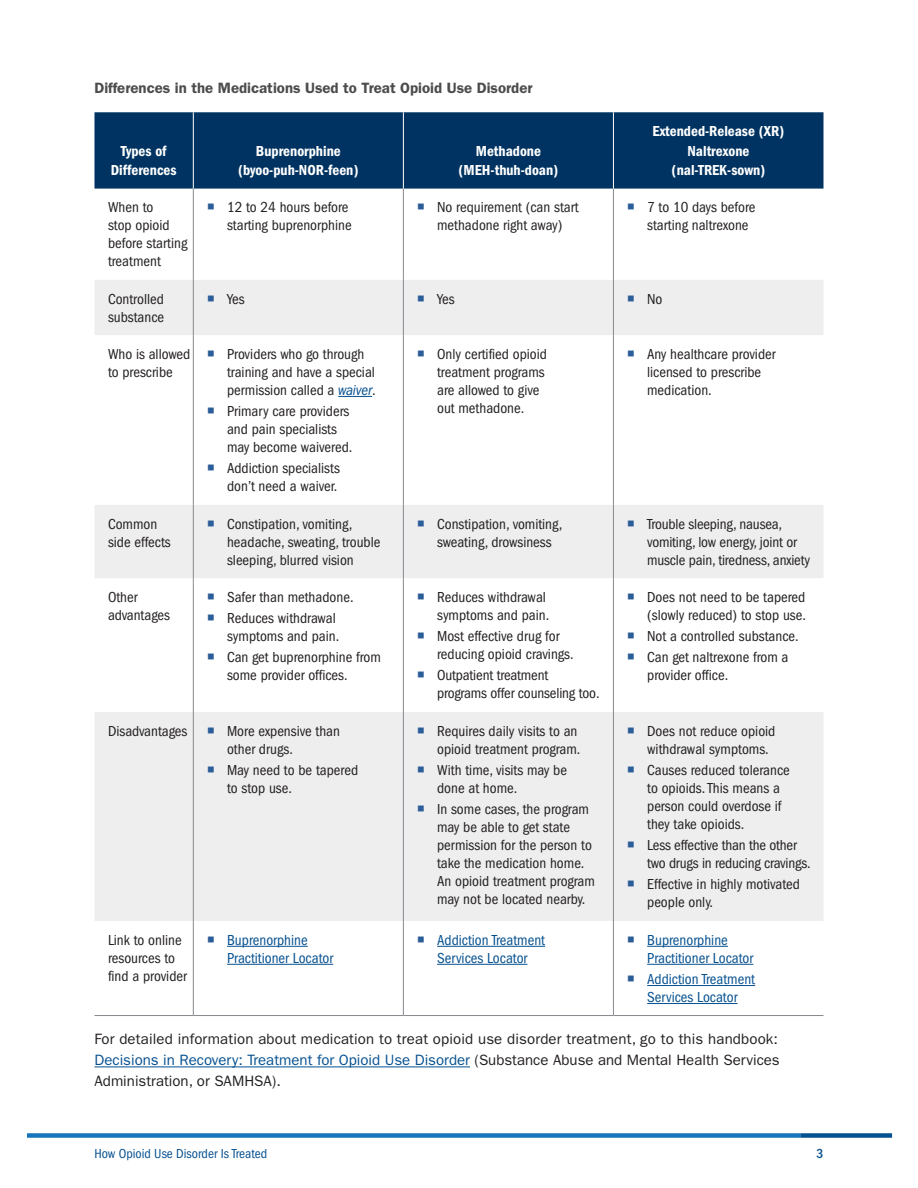
<style>
.page{position:relative;width:918px;height:1188px;background:#fff}
.page>*{position:absolute;margin:0;border:0;box-sizing:border-box;transform-origin:0 0}
.t1{font:condensed 15px/18px "ITC Franklin Gothic Std";color:#231f20}
.t2{font:15px/21px "ITC Franklin Gothic Std";color:#231f20;text-align:justify}
.t3{font:condensed 15px/18px "ITC Franklin Gothic Std";color:#065190}
.t4{font:15px/19.5px "ITC Franklin Gothic Std Dm Cd";color:#fff;text-align:center}
.t5{font:600 15px "ITC Franklin Gothic Std";color:#4b4c4d}
.t6{font:condensed 13.5px "ITC Franklin Gothic Std";color:#065190}
.t7{font:500 condensed 13.5px "ITC Franklin Gothic Std";color:#065190}
.s1{font-style:italic;color:#065190}
.s2{color:#065190}
</style>
<div class="page">
<div style="left:27px;top:1133px;width:773px;height:5px;background:#1576bd"></div>
<div style="left:800px;top:1133px;width:92px;height:5px;background:#065190"></div>
<hr style="left:94px;top:1067px;width:376px;height:1px;background:#065190">
<div style="left:94px;top:112px;width:730px;height:77px;background:#003361"></div>
<svg style="left:95px;top:280px;width:728px;height:641px;fill:#eeeeef"></svg>
<svg style="left:192px;top:921px;width:632px;height:95px"></svg>
<hr style="left:94px;top:1015px;width:99px;height:1px;background:#868a8e">
<hr style="left:193px;top:1015px;width:210px;height:1px;background:#868a8e">
<hr style="left:403px;top:1015px;width:210px;height:1px;background:#868a8e">
<hr style="left:613px;top:1015px;width:210px;height:1px;background:#868a8e">
<hr style="left:193px;top:189px;width:1px;height:91px;background:#868a8e">
<hr style="left:403px;top:189px;width:1px;height:91px;background:#868a8e">
<hr style="left:613px;top:189px;width:1px;height:91px;background:#868a8e">
<hr style="left:193px;top:280px;width:1px;height:55px;background:#868a8e">
<hr style="left:403px;top:280px;width:1px;height:55px;background:#868a8e">
<hr style="left:613px;top:280px;width:1px;height:55px;background:#868a8e">
<hr style="left:193px;top:335px;width:1px;height:170px;background:#868a8e">
<hr style="left:403px;top:335px;width:1px;height:170px;background:#868a8e">
<hr style="left:613px;top:335px;width:1px;height:170px;background:#868a8e">
<hr style="left:193px;top:505px;width:1px;height:73px;background:#868a8e">
<hr style="left:403px;top:505px;width:1px;height:73px;background:#868a8e">
<hr style="left:613px;top:505px;width:1px;height:73px;background:#868a8e">
<hr style="left:193px;top:578px;width:1px;height:134px;background:#868a8e">
<hr style="left:403px;top:578px;width:1px;height:134px;background:#868a8e">
<hr style="left:613px;top:578px;width:1px;height:134px;background:#868a8e">
<hr style="left:193px;top:712px;width:1px;height:209px;background:#868a8e">
<hr style="left:403px;top:712px;width:1px;height:209px;background:#868a8e">
<hr style="left:613px;top:712px;width:1px;height:209px;background:#868a8e">
<hr style="left:193px;top:921px;width:1px;height:94px;background:#868a8e">
<hr style="left:403px;top:921px;width:1px;height:94px;background:#868a8e">
<hr style="left:613px;top:921px;width:1px;height:94px;background:#868a8e">
<hr style="left:193px;top:112px;width:1px;height:77px;background:#fff">
<hr style="left:403px;top:112px;width:1px;height:77px;background:#fff">
<hr style="left:613px;top:112px;width:1px;height:77px;background:#fff">
<hr style="left:338px;top:396px;width:34px;height:1px;background:#065190">
<hr style="left:227px;top:946px;width:81px;height:1px;background:#065190">
<hr style="left:227px;top:964px;width:106px;height:1px;background:#065190">
<hr style="left:437px;top:946px;width:108px;height:1px;background:#065190">
<hr style="left:437px;top:964px;width:90px;height:1px;background:#065190">
<hr style="left:647px;top:946px;width:81px;height:1px;background:#065190">
<hr style="left:647px;top:964px;width:106px;height:1px;background:#065190">
<hr style="left:647px;top:985px;width:108px;height:1px;background:#065190">
<hr style="left:647px;top:1003px;width:91px;height:1px;background:#065190">
<svg style="left:208px;top:295px;width:6px;height:6px"></svg>
<svg style="left:418px;top:295px;width:6px;height:6px"></svg>
<svg style="left:628px;top:295px;width:6px;height:6px"></svg>
<svg style="left:208px;top:351px;width:6px;height:5px"></svg>
<svg style="left:208px;top:408px;width:6px;height:6px"></svg>
<svg style="left:208px;top:465px;width:6px;height:6px"></svg>
<svg style="left:418px;top:351px;width:6px;height:5px"></svg>
<svg style="left:628px;top:351px;width:6px;height:5px"></svg>
<svg style="left:208px;top:520px;width:6px;height:6px"></svg>
<svg style="left:418px;top:520px;width:6px;height:6px"></svg>
<svg style="left:628px;top:520px;width:6px;height:6px"></svg>
<svg style="left:208px;top:594px;width:6px;height:5px"></svg>
<svg style="left:208px;top:615px;width:6px;height:6px"></svg>
<svg style="left:208px;top:654px;width:6px;height:6px"></svg>
<svg style="left:418px;top:594px;width:6px;height:5px"></svg>
<svg style="left:418px;top:633px;width:6px;height:6px"></svg>
<svg style="left:418px;top:672px;width:6px;height:6px"></svg>
<svg style="left:628px;top:594px;width:6px;height:5px"></svg>
<svg style="left:628px;top:633px;width:6px;height:6px"></svg>
<svg style="left:628px;top:654px;width:6px;height:6px"></svg>
<svg style="left:208px;top:727px;width:6px;height:6px"></svg>
<svg style="left:208px;top:767px;width:6px;height:5px"></svg>
<svg style="left:418px;top:727px;width:6px;height:6px"></svg>
<svg style="left:418px;top:767px;width:6px;height:5px"></svg>
<svg style="left:418px;top:806px;width:6px;height:6px"></svg>
<svg style="left:628px;top:727px;width:6px;height:6px"></svg>
<svg style="left:628px;top:767px;width:6px;height:5px"></svg>
<svg style="left:628px;top:842px;width:6px;height:6px"></svg>
<svg style="left:628px;top:881px;width:6px;height:6px"></svg>
<svg style="left:208px;top:936px;width:6px;height:6px"></svg>
<svg style="left:418px;top:936px;width:6px;height:6px"></svg>
<svg style="left:628px;top:936px;width:6px;height:6px"></svg>
<svg style="left:628px;top:976px;width:6px;height:6px"></svg>
<p class="t5" style="left:94px;top:79px;width:440px">Differences in the Medications Used to Treat Opioid Use Disorder</p>
<p class="t4" style="left:111px;top:141px;width:67px">Types of<br>Differences</p>
<p class="t4" style="left:238px;top:141px;width:122px">Buprenorphine (byoo-puh-NOR-feen)</p>
<p class="t4" style="left:458px;top:141px;width:101px">Methadone (MEH-thuh-doan)</p>
<p class="t4" style="left:653px;top:121px;width:133px">Extended-Release (XR)<br>Naltrexone (nal-TREK-sown)</p>
<p class="t1" style="left:108px;top:199px;width:81px">When to<br>stop opioid before starting treatment</p>
<p class="t1" style="left:227px;top:199px;width:126px">12 to 24 hours before starting buprenorphine</p>
<p class="t1" style="left:437px;top:199px;width:143px">No requirement (can start methadone right away)</p>
<p class="t1" style="left:647px;top:199px;width:110px">7 to 10 days before starting naltrexone</p>
<p class="t1" style="left:108px;top:290px;width:58px">Controlled substance</p>
<p class="t1" style="left:227px;top:290px;width:19px">Yes</p>
<p class="t1" style="left:437px;top:290px;width:19px">Yes</p>
<p class="t1" style="left:647px;top:290px;width:17px">No</p>
<p class="t1" style="left:108px;top:345px;width:84px">Who is allowed to prescribe</p>
<p class="t1" style="left:227px;top:345px;width:150px">Providers who go through training and have a special permission called a <span class="s1">waiver</span>.</p>
<p class="t1" style="left:227px;top:402px;width:127px">Primary care providers and pain specialists may become waivered.</p>
<p class="t1" style="left:227px;top:460px;width:114px">Addiction specialists don’t need a waiver.</p>
<p class="t1" style="left:437px;top:345px;width:111px">Only certified opioid treatment programs are allowed to give out methadone.</p>
<p class="t1" style="left:647px;top:345px;width:130px">Any healthcare provider licensed to prescribe medication.</p>
<p class="t1" style="left:108px;top:515px;width:64px">Common side effects</p>
<p class="t1" style="left:227px;top:515px;width:155px">Constipation, vomiting, headache, sweating, trouble sleeping, blurred vision</p>
<p class="t1" style="left:437px;top:515px;width:127px">Constipation, vomiting, sweating, drowsiness</p>
<p class="t1" style="left:647px;top:515px;width:164px">Trouble sleeping, nausea, vomiting, low energy, joint or muscle pain, tiredness, anxiety</p>
<p class="t1" style="left:108px;top:588px;width:63px">Other advantages</p>
<p class="t1" style="left:227px;top:588px;width:128px">Safer than methadone.</p>
<p class="t1" style="left:437px;top:588px;width:114px">Reduces withdrawal symptoms and pain.</p>
<p class="t1" style="left:437px;top:627px;width:138px">Most effective drug for reducing opioid cravings.</p>
<p class="t1" style="left:437px;top:667px;width:164px">Outpatient treatment programs offer counseling too.</p>
<p class="t1" style="left:647px;top:588px;width:160px">Does not need to be tapered (slowly reduced) to stop use.</p>
<p class="t1" style="left:647px;top:627px;width:153px">Not a controlled substance.</p>
<p class="t1" style="left:647px;top:649px;width:143px">Can get naltrexone from a provider office.</p>
<p class="t1" style="left:227px;top:609px;width:114px">Reduces withdrawal symptoms and pain.</p>
<p class="t1" style="left:227px;top:649px;width:155px">Can get buprenorphine from some provider offices.</p>
<p class="t1" style="left:108px;top:722px;width:81px">Disadvantages</p>
<p class="t1" style="left:227px;top:722px;width:114px">More expensive than other drugs.</p>
<p class="t1" style="left:227px;top:761px;width:133px">May need to be tapered to stop use.</p>
<p class="t1" style="left:437px;top:722px;width:145px">Requires daily visits to an opioid treatment program.</p>
<p class="t1" style="left:437px;top:761px;width:131px">With time, visits may be done at home.</p>
<p class="t1" style="left:437px;top:800px;width:159px">In some cases, the program may be able to get state permission for the person to take the medication home.<br>An opioid treatment program may not be located nearby.</p>
<p class="t1" style="left:647px;top:722px;width:130px">Does not reduce opioid withdrawal symptoms.</p>
<p class="t1" style="left:647px;top:761px;width:144px">Causes reduced tolerance to opioids. This means a person could overdose if they take opioids.</p>
<p class="t1" style="left:647px;top:836px;width:165px">Less effective than the other two drugs in reducing cravings.</p>
<p class="t1" style="left:647px;top:876px;width:154px">Effective in highly motivated people only.</p>
<p class="t1" style="left:108px;top:931px;width:80px">Link to online resources to find a provider</p>
<p class="t3" style="left:227px;top:931px;width:108px">Buprenorphine<br>Practitioner Locator</p>
<p class="t3" style="left:437px;top:931px;width:109px">Addiction Treatment<br>Services Locator</p>
<p class="t3" style="left:647px;top:931px;width:108px">Buprenorphine<br>Practitioner Locator</p>
<p class="t3" style="left:647px;top:970px;width:109px">Addiction Treatment<br>Services Locator</p>
<p class="t2" style="left:95px;top:1029px;width:687px">For detailed information about medication to treat opioid use disorder treatment, go to this handbook:<br><span class="s2">Decisions in Recovery: Treatment for Opioid Use Disorder</span> (Substance Abuse and Mental Health Services Administration, or SAMHSA).</p>
<p class="t6" style="left:94px;top:1146px;width:174px">How Opioid Use Disorder Is Treated</p>
<p class="t7" style="left:817px;top:1146px;width:8px">3</p>
</div>
